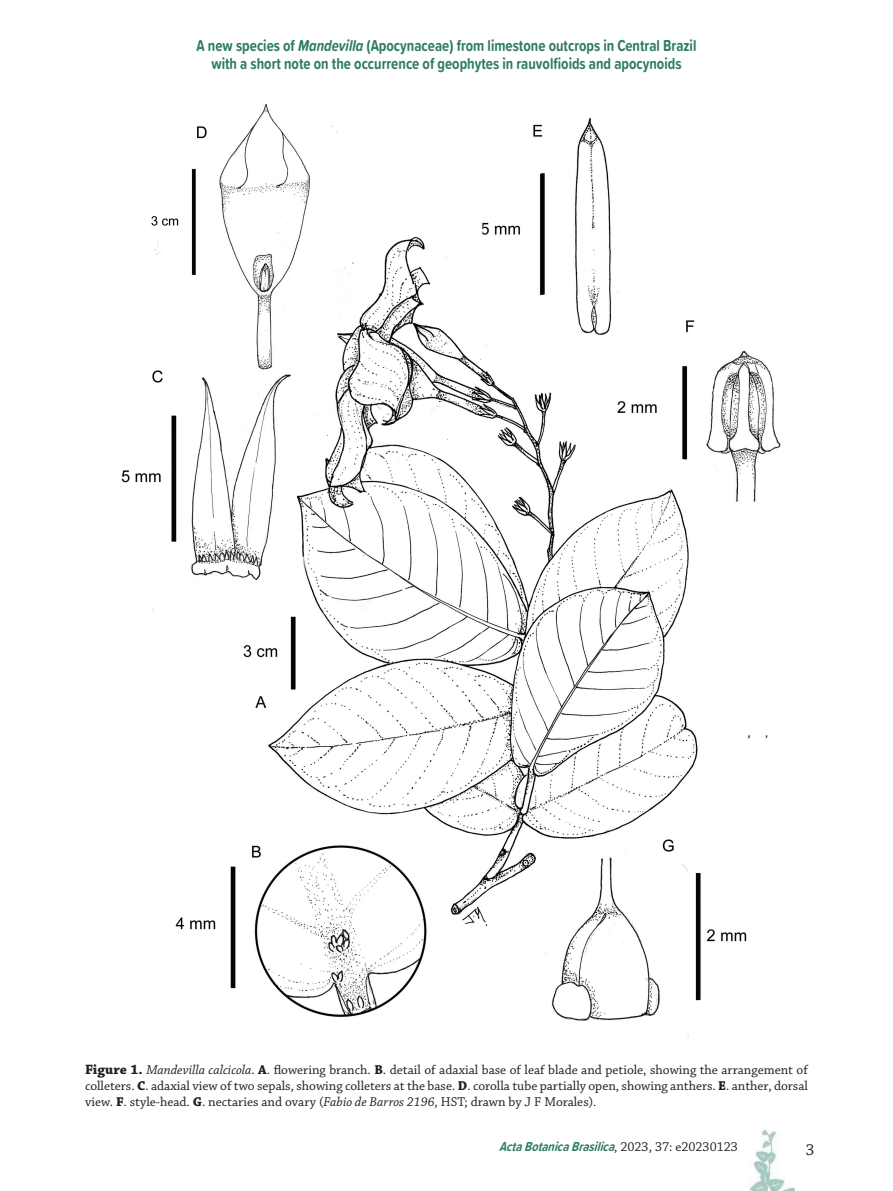
<style>
.page{position:relative;width:893px;height:1191px;background:#fff}
.page>*{position:absolute;margin:0;border:0;box-sizing:border-box;transform-origin:0 0}
.t1{font:700 16.5px/18px "Proxima Soft Cond";color:#2f7b67;text-align:center;scale:.91 1}
.t2{font:16.5px "Chaparral Pro";color:#231f20}
.t3{font:13.5px/16.2px "Chaparral Pro";color:#231f20;text-align:justify}
.t4{font:italic 700 13.5px "Proxima Soft Cond";color:#2f7b67;scale:.95 1}
.s1{font-style:italic}
.s2{font-weight:700;font-size:14.25px}
.s3{font-weight:700}
.s4{font-family:"Chaparral Pro";font-weight:400;font-style:normal;color:#231f20}
</style>
<div class="page">
<img style="left:749px;top:1130px;width:45px;height:61px">
<img style="left:121px;top:104px;width:660px;height:934px">
<p class="t1" style="left:197px;top:36px;width:551px">A new species of <span class="s1">Mandevilla</span> (Apocynaceae) from limestone outcrops in Central Brazil with a short note on the occurrence of geophytes in rauvolfioids and apocynoids</p>
<p class="t3" style="left:85px;top:1061px;width:724px"><span class="s2">Figure 1.</span> <span class="s1">Mandevilla calcicola</span>. <span class="s3">A</span>. flowering branch. <span class="s3">B</span>. detail of adaxial base of leaf blade and petiole, showing the arrangement of colleters. <span class="s3">C</span>. adaxial view of two sepals, showing colleters at the base. <span class="s3">D</span>. corolla tube partially open, showing anthers. <span class="s3">E</span>. anther, dorsal view. <span class="s3">F</span>. style-head. <span class="s3">G</span>. nectaries and ovary (<span class="s1">Fabio de Barros 2196</span>, HST; drawn by J F Morales).</p>
<p class="t4" style="left:499px;top:1136px;width:253px">ActaBotanicaBrasilica<span class="s4">, 2 0 2 3 , 3 7 : e 2 0 2 3 0 1 2 3</span></p>
<p class="t2" style="left:806px;top:1141px;width:10px">3</p>
</div>
